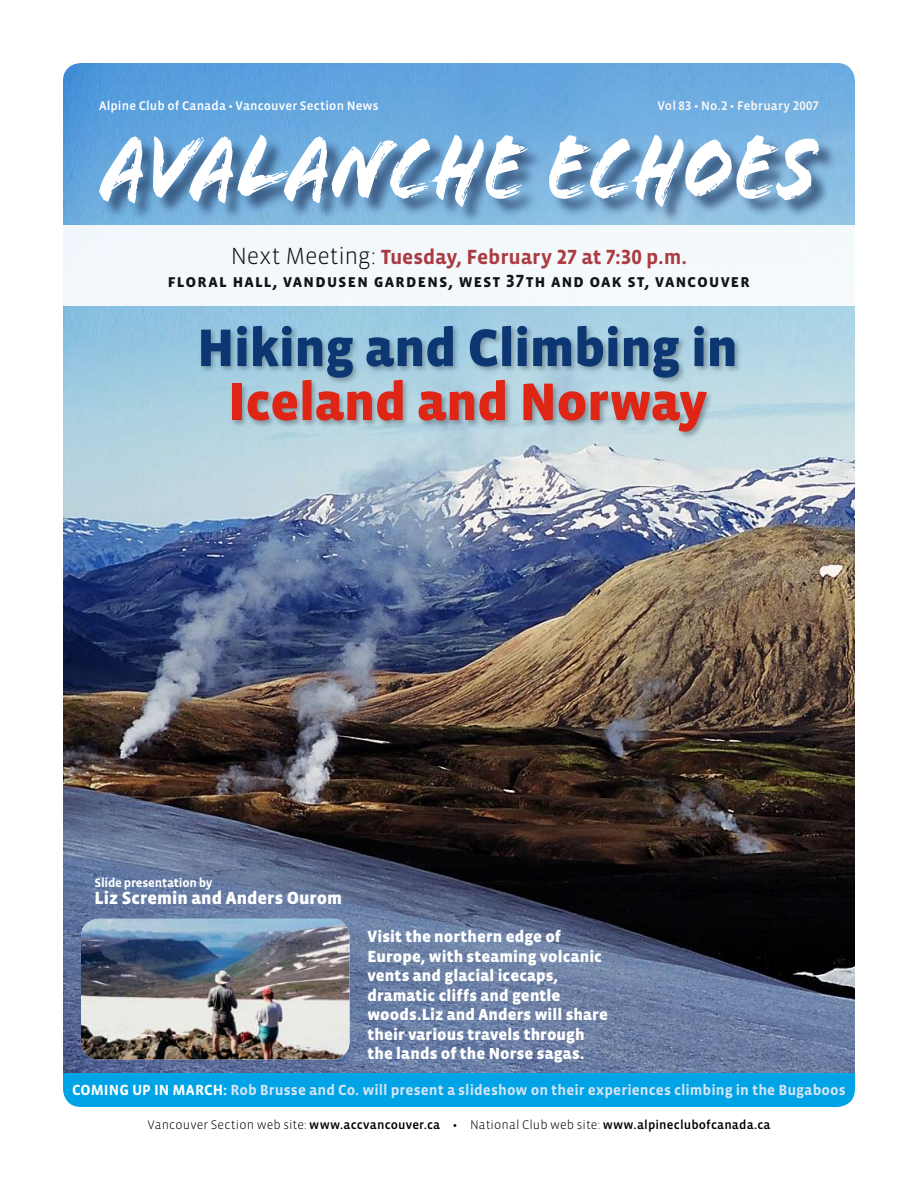
<style>
.page{position:relative;width:918px;height:1188px;background:#fff}
.page>*{position:absolute;margin:0;border:0;box-sizing:border-box;transform-origin:0 0}
.t1{font:900 54px "Vista Sans OT";letter-spacing:-.01em;color:#0c3772}
.t2{font:900 54px "Vista Sans OT";letter-spacing:-.005em;color:#de2516}
.t3{font:700 21px "Vista Sans OT";letter-spacing:.005em;color:#ae2b30}
.t4{font:700 18px "Vista Sans OT";letter-spacing:.045em;color:#000}
.t5{font:900 18px "Vista Sans OT";color:#fff}
.t6{font:900 16.5px/19.5px "Vista Sans OT";letter-spacing:.005em;color:#fff}
.t7{font:700 15px "Vista Sans OT";letter-spacing:.005em;color:#d5e4f5}
.t8{font:500 12.75px "Vista Sans OT";letter-spacing:.015em;color:#000}
.t9{font:500 12.75px "Vista Sans OT";letter-spacing:.01em;color:#fff}
.t10{font:500 12.75px "Vista Sans OT";letter-spacing:.015em;color:#fdf9f7}
.t11{font:700 12.75px "Vista Sans OT";letter-spacing:-.015em;color:#fff}
.s1{font-weight:300;font-size:24px;color:#000}
.s2{color:#fff}
.s3{font-weight:300}
</style>
<div class="page">
<img style="left:63px;top:63px;width:792px;height:1044px">
<div style="left:198px;top:324px;width:545px;height:116px;background:#000;opacity:.3"></div>
<img style="left:81px;top:919px;width:269px;height:140px;border-radius:18px">
<div style="left:63px;top:225px;width:792px;height:81px;background:#f4f9fc"></div>
<div style="left:100px;top:136px;width:739px;height:90px;background:#29446b;opacity:.75"></div>
<svg style="left:99px;top:135px;width:720px;height:72px"></svg>
<p class="t9" style="left:99px;top:99px;width:281px">Alpine Club of Canada • Vancouver Section News</p>
<p class="t10" style="left:658px;top:99px;width:163px">Vol 83 • No.2 • February 2007</p>
<p class="t3" style="left:231px;top:247px;width:458px"><span class="s1">Next Meeting:</span> Tuesday, February 27 at 7:30 p.m.</p>
<p class="t4" style="left:167px;top:272px;width:584px">floral hall, vandusen gardens, west 37th and oak st, vancouver</p>
<h1 class="t1" style="left:197px;top:320px;width:542px">Hiking and Climbing in</h1>
<h1 class="t2" style="left:228px;top:374px;width:481px">Iceland and Norway</h1>
<p class="t11" style="left:94px;top:876px;width:119px">Slide presentation by</p>
<p class="t5" style="left:94px;top:888px;width:249px">Liz Scremin and Anders Ourom</p>
<p class="t6" style="left:368px;top:927px;width:242px">Visit the northern edge of<br>Europe, with steaming volcanic vents and glacial icecaps, dramatic cliffs and gentle woods.Liz and Anders will share their various travels through the lands of the Norse sagas.</p>
<p class="t7" style="left:72px;top:1082px;width:775px"><span class="s2">COMING UP IN MARCH:</span> Rob Brusse and Co. will present a slideshow on their experiences climbing in the Bugaboos</p>
<p class="t8" style="left:147px;top:1118px;width:625px"><span class="s3">Vancouver Section web site:</span> www.accvancouver.ca • <span class="s3">National Club web site:</span> www.alpineclubofcanada.ca</p>
</div>
